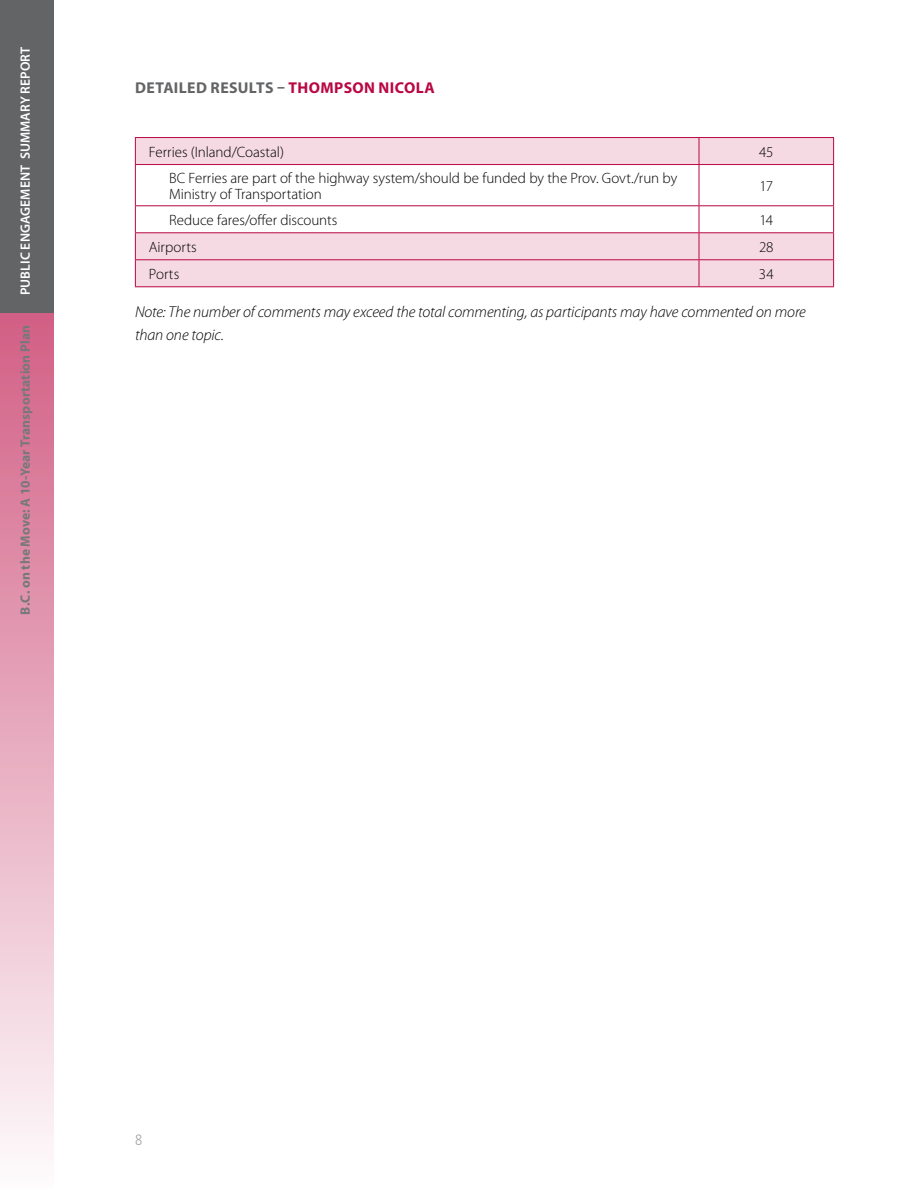
<style>
.page{position:relative;width:918px;height:1188px;background:#fff}
.page>*{position:absolute;margin:0;border:0;box-sizing:border-box;transform-origin:0 0}
.t1{font:italic 300 15.75px/22.5px "Myriad Pro";letter-spacing:-.01em;color:#000}
.t2{font:700 15.75px "Myriad Pro";letter-spacing:.025em;color:#636466}
.t3{font:300 15px/16.5px "Myriad Pro";letter-spacing:-.005em;color:#000}
.t4{font:300 condensed 15px "Frutiger";color:#a4a7a9}
.t5{font:700 13.5px "Myriad Pro";letter-spacing:.01em;color:#77787b}
.t6{font:600 13.5px "Myriad Pro";letter-spacing:.01em;color:#fff}
.s1{color:#ba0742}
</style>
<div class="page">
<div style="left:0;top:310px;width:54px;height:878px;background:linear-gradient(to bottom,#d25e84,#fefbfc)"></div>
<div style="left:0;top:0;width:54px;height:313px;background:#636466"></div>
<svg style="left:136px;top:138px;width:697px;height:148px;fill:#f5dae3"></svg>
<hr style="left:135px;top:137px;width:564px;height:1px;background:#ba0742">
<svg style="left:135px;top:138px;width:1px;height:26px"></svg>
<hr style="left:699px;top:137px;width:135px;height:1px;background:#ba0742">
<svg style="left:699px;top:138px;width:1px;height:26px"></svg>
<svg style="left:833px;top:138px;width:1px;height:26px"></svg>
<hr style="left:135px;top:164px;width:564px;height:1px;background:#ba0742">
<hr style="left:135px;top:165px;width:1px;height:40px;background:#ba0742">
<hr style="left:699px;top:164px;width:135px;height:1px;background:#ba0742">
<hr style="left:699px;top:165px;width:1px;height:40px;background:#ba0742">
<hr style="left:833px;top:165px;width:1px;height:40px;background:#ba0742">
<hr style="left:135px;top:205px;width:564px;height:1px;background:#ba0742">
<hr style="left:699px;top:205px;width:135px;height:1px;background:#ba0742">
<hr style="left:135px;top:232px;width:564px;height:1px;background:#ba0742">
<hr style="left:699px;top:232px;width:135px;height:1px;background:#ba0742">
<hr style="left:135px;top:259px;width:564px;height:1px;background:#ba0742">
<svg style="left:135px;top:206px;width:1px;height:80px"></svg>
<hr style="left:699px;top:259px;width:135px;height:1px;background:#ba0742">
<svg style="left:699px;top:206px;width:1px;height:80px"></svg>
<svg style="left:833px;top:206px;width:1px;height:80px"></svg>
<hr style="left:135px;top:286px;width:564px;height:1px;background:#ba0742">
<hr style="left:699px;top:286px;width:135px;height:1px;background:#ba0742">
<p class="t6" style="left:17px;top:295px;width:250px;rotate:-90deg">PUBLIC ENGAGEMENT SUMMARY REPORT</p>
<p class="t5" style="left:17px;top:615px;width:291px;rotate:-90deg">B.C. on the Move: A 10-Year Transportation Plan</p>
<p class="t2" style="left:135px;top:77px;width:301px">DETAILED RESULTS – <span class="s1">THOMPSON NICOLA</span></p>
<p class="t3" style="left:149px;top:144px;width:137px">Ferries (Inland/Coastal)</p>
<p class="t3" style="left:759px;top:144px;width:16px">45</p>
<p class="t3" style="left:169px;top:170px;width:510px">BC Ferries are part of the highway system/should be funded by the Prov. Govt./run by<br>Ministry of Transportation</p>
<p class="t3" style="left:760px;top:178px;width:15px">17</p>
<p class="t3" style="left:169px;top:212px;width:170px">Reduce fares/offer discounts</p>
<p class="t3" style="left:759px;top:212px;width:15px">14</p>
<p class="t3" style="left:149px;top:239px;width:49px">Airports</p>
<p class="t3" style="left:759px;top:239px;width:16px">28</p>
<p class="t3" style="left:149px;top:266px;width:32px">Ports</p>
<p class="t3" style="left:759px;top:266px;width:16px">34</p>
<p class="t1" style="left:135px;top:301px;width:672px">Note: The number of comments may exceed the total commenting, as participants may have commented on more than one topic.</p>
<p class="t4" style="left:135px;top:1132px;width:9px">8</p>
</div>
